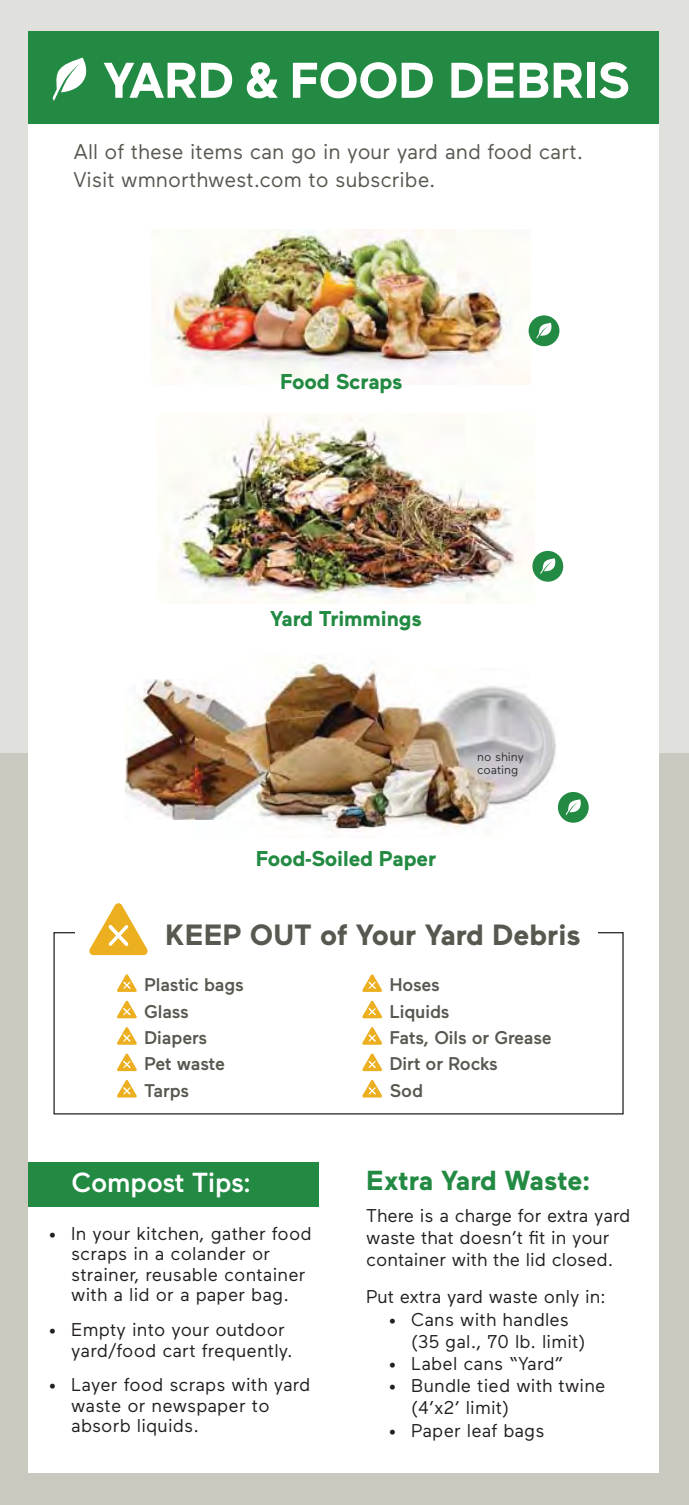
<style>
.page{position:relative;width:689px;height:1505px;background:#fff}
.page>*{position:absolute;margin:0;border:0;box-sizing:border-box;transform-origin:0 0}
.t1{font:700 50px "Maax";letter-spacing:-.01em;color:#fff}
.t2{font:700 29.25px "Maax";color:#57584f}
.t3{font:700 27.5px "Maax";letter-spacing:-.005em;color:#238a43}
.t4{font:500 27.5px "Maax";letter-spacing:-.01em;color:#fff}
.t5{font:700 21.5px "Maax";letter-spacing:-.005em;color:#238a43}
.t6{font:21.25px/27.5px "Maax";color:#57584f}
.t7{font:18.5px/20.5px "Maax";letter-spacing:.01em;color:#231f20}
.t8{font:500 18.5px/26.5px "Maax";letter-spacing:-.005em;color:#57584f}
.t9{font:12px/13.8px "Maax";color:#2f312f}
</style>
<div class="page">
<svg style="left:688px;top:0;width:1px;height:1505px;background:#d5d5ce"></svg>
<div style="left:0;top:742px;width:688px;height:763px;background:#cac9c0"></div>
<div style="left:0;top:0;width:688px;height:752px;background:#e0e1dc"></div>
<div style="left:28px;top:32px;width:630px;height:1440px;background:#fff"></div>
<img style="left:151px;top:230px;width:379px;height:155px">
<div style="left:528px;top:315px;width:31px;height:31px;background:#238a43;border-radius:50%"></div>
<svg style="left:536px;top:323px;width:15px;height:16px"></svg>
<img style="left:528px;top:697px;width:41px;height:99px">
<img style="left:125px;top:679px;width:70px;height:140px">
<img style="left:195px;top:662px;width:333px;height:170px">
<div style="left:557px;top:792px;width:31px;height:31px;background:#238a43;border-radius:50%"></div>
<svg style="left:565px;top:799px;width:15px;height:16px"></svg>
<img style="left:157px;top:413px;width:377px;height:190px">
<div style="left:532px;top:551px;width:31px;height:31px;background:#238a43;border-radius:50%"></div>
<svg style="left:540px;top:558px;width:15px;height:16px"></svg>
<div style="left:28px;top:1162px;width:290px;height:45px;background:#238a43"></div>
<div style="left:28px;top:31px;width:630px;height:92px;background:#238a43"></div>
<svg style="left:89px;top:903px;width:59px;height:52px"></svg>
<svg style="left:117px;top:974px;width:20px;height:18px"></svg>
<svg style="left:117px;top:1000px;width:20px;height:18px"></svg>
<svg style="left:117px;top:1027px;width:20px;height:18px"></svg>
<svg style="left:117px;top:1053px;width:20px;height:18px"></svg>
<svg style="left:117px;top:1080px;width:20px;height:17px"></svg>
<svg style="left:362px;top:974px;width:20px;height:18px"></svg>
<svg style="left:362px;top:1000px;width:20px;height:18px"></svg>
<svg style="left:362px;top:1027px;width:20px;height:18px"></svg>
<svg style="left:362px;top:1053px;width:20px;height:18px"></svg>
<svg style="left:362px;top:1080px;width:20px;height:17px"></svg>
<svg style="left:53px;top:58px;width:34px;height:43px"></svg>
<h1 class="t1" style="left:103px;top:62px;width:528px">YARD &amp; FOOD DEBRIS</h1>
<p class="t6" style="left:73px;top:140px;width:510px">All of these items can go in your yard and food cart.<br>Visit wmnorthwest.com to subscribe.</p>
<p class="t5" style="left:280px;top:374px;width:124px">Food Scraps</p>
<p class="t5" style="left:270px;top:610px;width:153px">Yard Trimmings</p>
<p class="t5" style="left:256px;top:851px;width:182px">Food-Soiled Paper</p>
<p class="t9" style="left:477px;top:750px;width:48px">no shiny coating</p>
<h2 class="t2" style="left:165px;top:924px;width:416px">KEEP OUT of Your Yard Debris</h2>
<p class="t8" style="left:144px;top:973px;width:101px">Plastic bags<br>Glass<br>Diapers<br>Pet waste<br>Tarps</p>
<p class="t8" style="left:389px;top:973px;width:164px">Hoses<br>Liquids<br>Fats, Oils or Grease<br>Dirt or Rocks<br>Sod</p>
<h3 class="t4" style="left:71px;top:1172px;width:181px">Compost Tips:</h3>
<p class="t7" style="left:71px;top:1224px;width:242px;text-indent:-22px">• In your kitchen, gather food scraps in a colander or strainer, reusable container with a lid or a paper bag.</p>
<p class="t7" style="left:71px;top:1321px;width:223px;text-indent:-22px">• Empty into your outdoor yard/food cart frequently.</p>
<p class="t7" style="left:71px;top:1376px;width:240px;text-indent:-22px">• Layer food scraps with yard waste or newspaper to absorb liquids.</p>
<h3 class="t3" style="left:366px;top:1170px;width:225px">Extra Yard Waste:</h3>
<p class="t7" style="left:366px;top:1205px;width:265px;line-height:22.2px">There is a charge for extra yard waste that doesn’t fit in your container with the lid closed.</p>
<p class="t7" style="left:366px;top:1288px;width:241px">Put extra yard waste only in:</p>
<p class="t7" style="left:411px;top:1309px;width:175px;line-height:22.2px;text-indent:-22px">• Cans with handles (35 gal., 70 lb. limit)</p>
<p class="t7" style="left:388px;top:1355px;width:176px">• Label cans “Yard”</p>
<p class="t7" style="left:411px;top:1376px;width:196px;line-height:22.2px;text-indent:-22px">• Bundle tied with twine (4’x2’ limit)</p>
<p class="t7" style="left:388px;top:1421px;width:157px">• Paper leaf bags</p>
</div>
